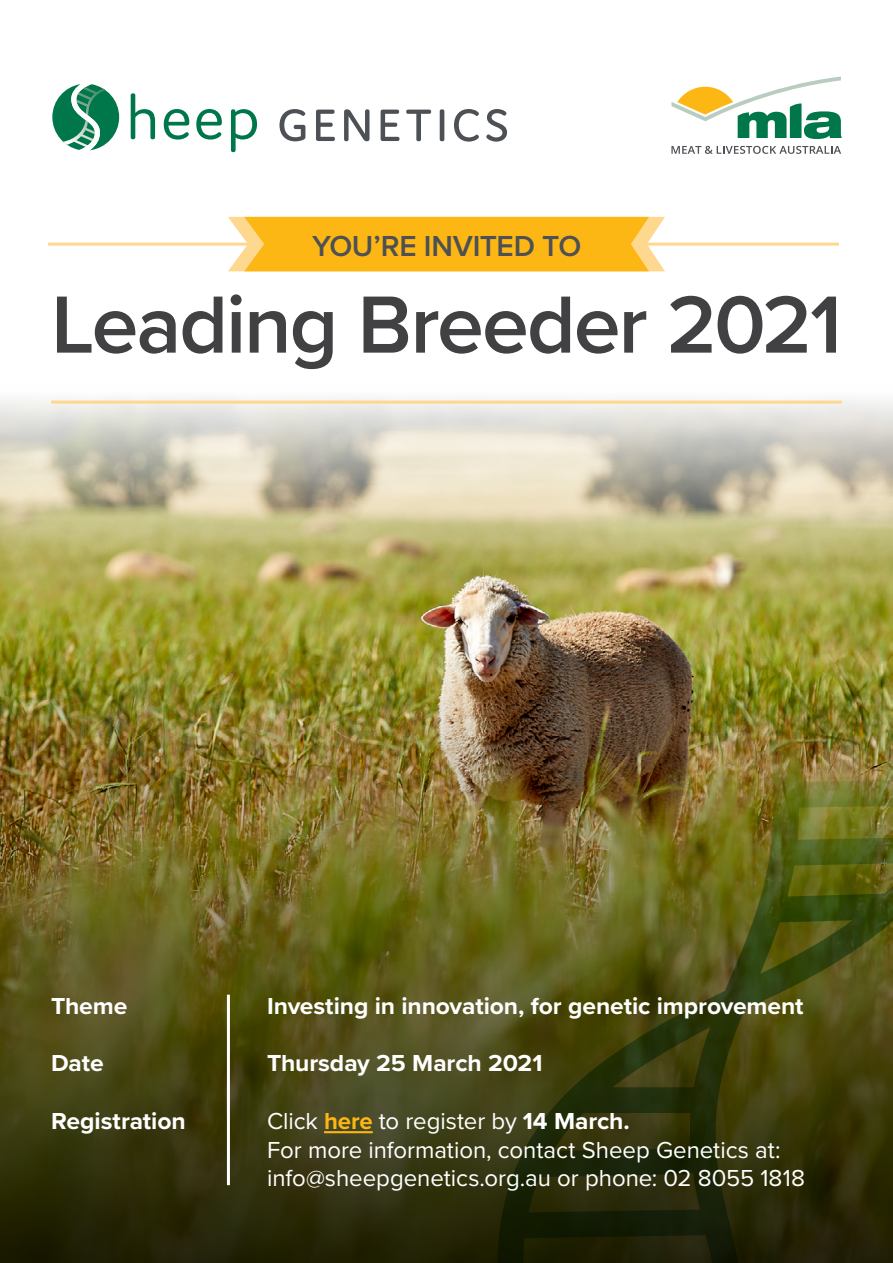
<style>
.page{position:relative;width:893px;height:1263px;background:#fff}
.page>*{position:absolute;margin:0;border:0;box-sizing:border-box;transform-origin:0 0}
.t1{font:600 84px "Proxima Nova";letter-spacing:-.025em;color:#414042}
.t2{font:600 37.35px "Proxima Nova";letter-spacing:-.01em;color:#4d5054}
.t3{font:600 30px "Proxima Nova";letter-spacing:-.01em;color:#4d5054}
.t4{font:24px/28.8px "Proxima Nova";letter-spacing:-.005em;color:#fff}
.t5{font:700 24px "Proxima Nova";letter-spacing:-.005em;color:#fff}
.s1{font-weight:700;color:#fdb714}
.s2{font-weight:700}
</style>
<div class="page">
<img style="left:0;top:480px;width:893px;height:783px">
<img style="left:497px;top:733px;width:396px;height:530px">
<svg style="left:671px;top:77px;width:171px;height:62px"></svg>
<svg style="left:671px;top:146px;width:170px;height:8px"></svg>
<svg style="left:279px;top:109px;width:26px;height:32px"></svg>
<svg style="left:316px;top:110px;width:19px;height:31px"></svg>
<svg style="left:344px;top:109px;width:25px;height:32px"></svg>
<svg style="left:381px;top:110px;width:18px;height:31px"></svg>
<svg style="left:406px;top:110px;width:25px;height:31px"></svg>
<hr style="left:440px;top:109px;width:4px;height:32px;background:#4d5054;border-radius:2px">
<svg style="left:454px;top:109px;width:25px;height:33px"></svg>
<svg style="left:486px;top:109px;width:21px;height:33px"></svg>
<svg style="left:131px;top:93px;width:24px;height:46px"></svg>
<svg style="left:164px;top:109px;width:25px;height:31px"></svg>
<svg style="left:196px;top:109px;width:26px;height:31px"></svg>
<svg style="left:231px;top:109px;width:26px;height:43px"></svg>
<svg style="left:52px;top:84px;width:67px;height:67px"></svg>
<hr style="left:48px;top:243px;width:791px;height:3px;background:#ffd88f">
<hr style="left:51px;top:401px;width:791px;height:3px;background:#ffd88f">
<hr style="left:324px;top:1131px;width:49px;height:2px;background:#fdb714">
<hr style="left:227px;top:995px;width:3px;height:190px;background:#fff">
<svg style="left:228px;top:217px;width:437px;height:54px;background:#fdbc26"></svg>
<h2 class="t2" style="left:309px;top:219px;width:278px">YOU’RE INVITED</h2>
<p class="t3" style="left:312px;top:224px;width:271px">YOU’RE INVITED TO</p>
<h1 class="t1" style="left:51px;top:262px;width:792px">Leading Breeder 2021</h1>
<p class="t5" style="left:51px;top:988px;width:78px">Theme</p>
<p class="t5" style="left:267px;top:988px;width:538px">Investing in innovation, for genetic improvement</p>
<p class="t5" style="left:51px;top:1045px;width:54px">Date</p>
<p class="t5" style="left:267px;top:1045px;width:277px">Thursday 25 March 2021</p>
<p class="t5" style="left:51px;top:1103px;width:136px">Registration</p>
<p class="t4" style="left:267px;top:1105px;width:539px">Click <span class="s1">here</span> to register by <span class="s2">14 March.<br></span>For more information, contact Sheep Genetics at: info@sheepgenetics.org.au or phone: 02 8055 1818</p>
</div>
